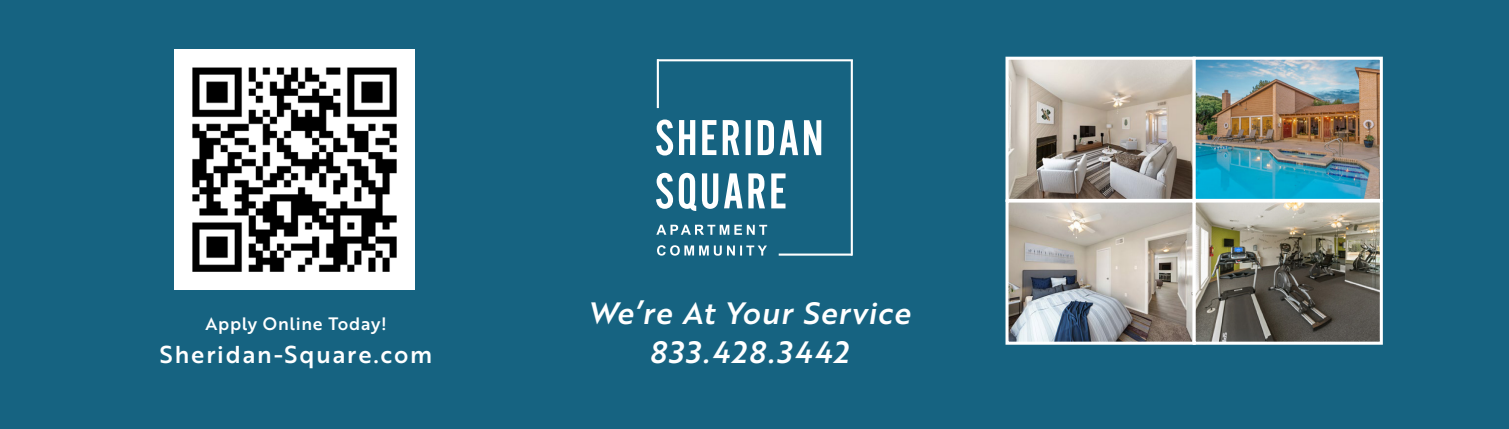
<style>
.page{position:relative;width:1509px;height:429px;background:#fff}
.page>*{position:absolute;margin:0;border:0;box-sizing:border-box;transform-origin:0 0}
.t1{font:30px "Brother 1816 Medium Italic";letter-spacing:.04em;color:#fff}
.t2{font:30px "Brother 1816 Medium Italic";letter-spacing:.08em;color:#fff}
.t3{font:23.75px "Brother 1816 Medium";letter-spacing:.075em;color:#fff}
.t4{font:17.5px "Brother 1816 Medium";letter-spacing:.04em;color:#fff}
</style>
<div class="page">
<div style="left:0;top:0;width:1508px;height:428px;background:#166381"></div>
<img style="left:1009px;top:61px;width:369px;height:279px">
<div style="left:1005px;top:57px;width:190px;height:145px;border:3px solid #fff"></div>
<div style="left:1192px;top:57px;width:190px;height:145px;border:3px solid #fff"></div>
<div style="left:1005px;top:199px;width:190px;height:145px;border:3px solid #fff"></div>
<div style="left:1192px;top:199px;width:190px;height:145px;border:3px solid #fff"></div>
<svg style="left:656px;top:173px;width:17px;height:36px"></svg>
<svg style="left:679px;top:173px;width:17px;height:38px"></svg>
<svg style="left:702px;top:173px;width:16px;height:36px"></svg>
<svg style="left:724px;top:173px;width:18px;height:35px"></svg>
<svg style="left:748px;top:173px;width:17px;height:35px"></svg>
<svg style="left:771px;top:173px;width:14px;height:35px"></svg>
<svg style="left:656px;top:119px;width:17px;height:36px"></svg>
<svg style="left:679px;top:120px;width:16px;height:35px"></svg>
<svg style="left:702px;top:120px;width:14px;height:35px"></svg>
<svg style="left:722px;top:120px;width:17px;height:35px"></svg>
<div style="left:745px;top:120px;width:6px;height:35px;background:#fff"></div>
<svg style="left:757px;top:120px;width:41px;height:35px"></svg>
<svg style="left:804px;top:120px;width:17px;height:35px"></svg>
<svg style="left:656px;top:224px;width:111px;height:11px"></svg>
<svg style="left:657px;top:245px;width:110px;height:10px"></svg>
<hr style="left:657px;top:59px;width:2px;height:49px;background:#fff">
<hr style="left:657px;top:59px;width:196px;height:2px;background:#fff">
<hr style="left:850px;top:60px;width:3px;height:195px;background:#fff">
<hr style="left:778px;top:253px;width:74px;height:2px;background:#fff">
<img style="left:175px;top:49px;width:240px;height:240px">
<p class="t4" style="left:206px;top:310px;width:183px">Apply Online Today!</p>
<p class="t1" style="left:588px;top:290px;width:324px">We’re At Your Service</p>
<p class="t3" style="left:160px;top:336px;width:274px">Sheridan-Square.com</p>
<p class="t2" style="left:649px;top:329px;width:200px">833.428.3442</p>
</div>
